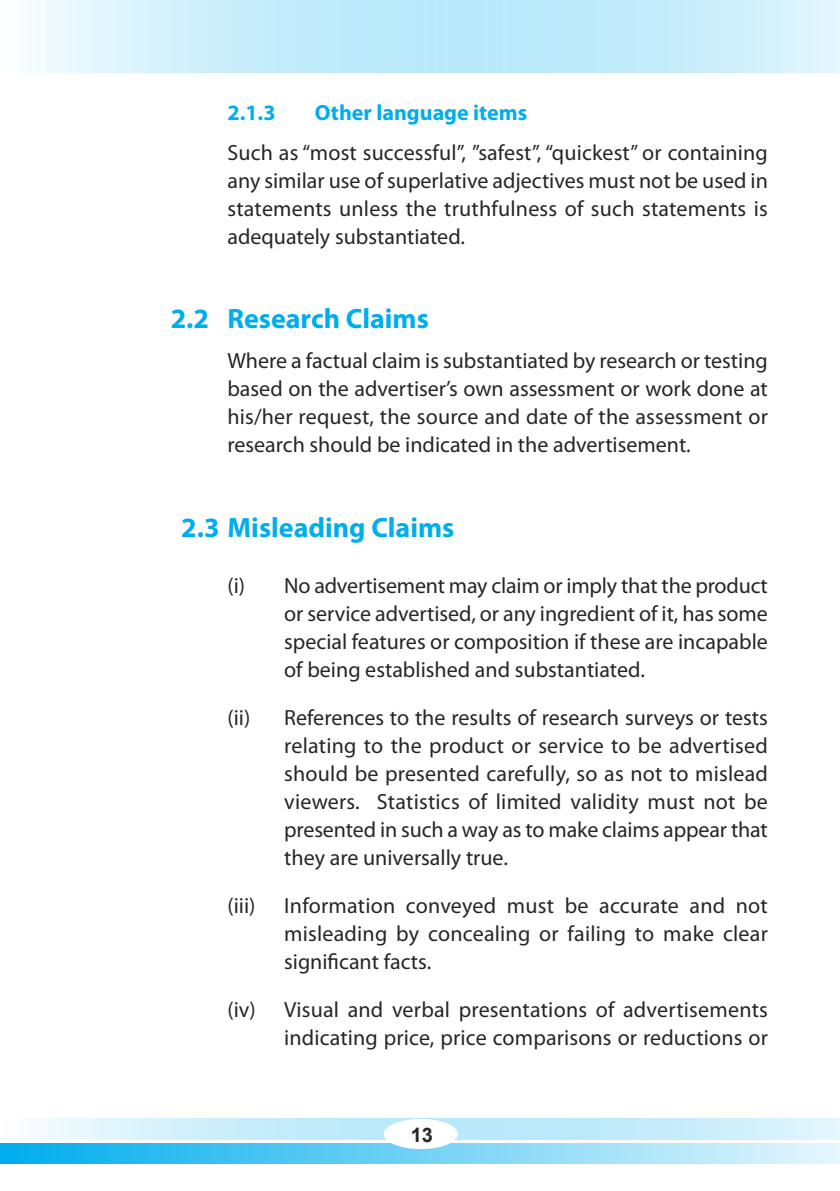
<style>
.page{position:relative;width:840px;height:1191px;background:#fff}
.page>*{position:absolute;margin:0;border:0;box-sizing:border-box;transform-origin:0 0}
.t1{font:700 28px "Myriad Pro";color:#00aded}
.t2{font:22px/28px "Myriad Pro";color:#272627;text-align:justify}
.t3{font:700 22px "Myriad Pro";color:#00aded}
.t4{font:700 20px "Arial";color:#272627}
</style>
<div class="page">
<img style="left:0;top:1143px;width:839px;height:21px">
<div style="left:383px;top:1119px;width:74px;height:30px;background:#fff;border-radius:50%"></div>
<p class="t3" style="left:227px;top:105px;width:50px">2.1.3</p>
<p class="t3" style="left:314px;top:105px;width:214px">Other language items</p>
<p class="t2" style="left:227px;top:141px;width:541px">Such as “most successful”, ”safest”, “quickest” or containing any similar use of superlative adjectives must not be used in statements unless the truthfulness of such statements is adequately substantiated.</p>
<p class="t1" style="left:170px;top:308px;width:259px">2.2 Research Claims</p>
<p class="t2" style="left:227px;top:349px;width:541px">Where a factual claim is substantiated by research or testing based on the advertiser’s own assessment or work done at his/her request, the source and date of the assessment or research should be indicated in the advertisement.</p>
<p class="t1" style="left:181px;top:516px;width:274px">2.3 Misleading Claims</p>
<p class="t2" style="left:284px;top:573px;width:485px;text-indent:-57px">(i) No advertisement may claim or imply that the product or service advertised, or any ingredient of it, has some special features or composition if these are incapable of being established and substantiated.</p>
<p class="t2" style="left:284px;top:705px;width:485px;text-indent:-57px">(ii) References to the results of research surveys or tests relating to the product or service to be advertised should be presented carefully, so as not to mislead viewers. Statistics of limited validity must not be presented in such a way as to make claims appear that they are universally true.</p>
<p class="t2" style="left:227px;top:893px;width:29px">(iii)</p>
<p class="t2" style="left:284px;top:893px;width:485px">Information conveyed must be accurate and not misleading by concealing or failing to make clear significant facts.</p>
<p class="t2" style="left:227px;top:997px;width:541px;text-align:right">(iv) Visual and verbal presentations of advertisements indicating price, price comparisons or reductions or</p>
<p class="t4" style="left:410px;top:1123px;width:24px">13</p>
</div>
